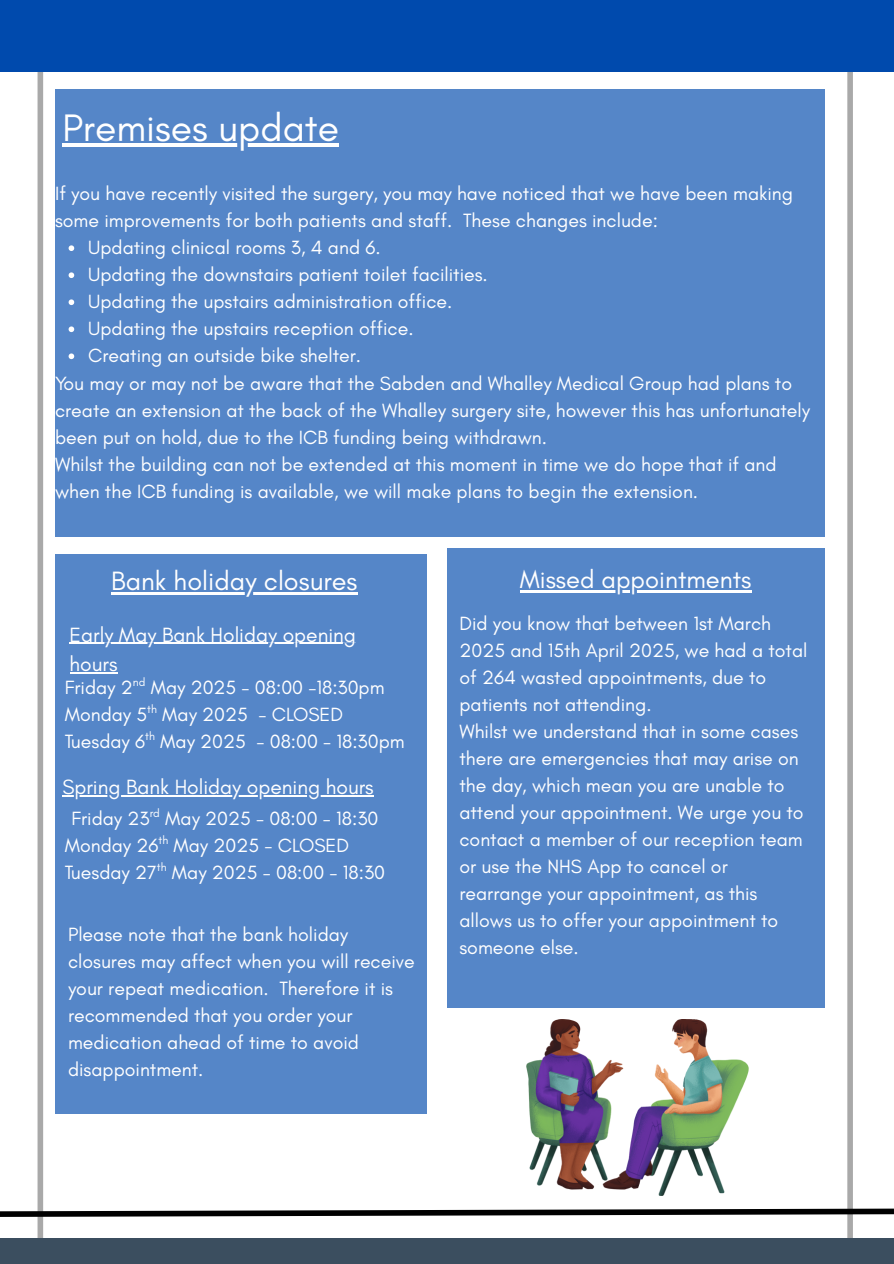
<style>
.page{position:relative;width:894px;height:1264px;background:#fff}
.page>*{position:absolute;margin:0;border:0;box-sizing:border-box;transform-origin:0 0}
.t1{font:39px "Glacial Indifference";color:#fff}
.t2{font:27px "Glacial Indifference";color:#fff}
.t3{font:25.5px "Glacial Indifference";color:#fff}
.t4{font:21px/29.2px "Glacial Indifference";color:#fff}
.t5{font:19.5px/27px "Glacial Indifference";color:#fff}
.t6{font:11.7px "Glacial Indifference";color:#fff}
</style>
<div class="page">
<div style="left:38px;top:0;width:5px;height:1263px;background:#a9a9a9"></div>
<div style="left:847px;top:0;width:5px;height:1263px;background:#a9a9a9"></div>
<svg style="left:0;top:1205px;width:893px;height:14px"></svg>
<div style="left:55px;top:89px;width:769px;height:447px;background:#5586c8"></div>
<div style="left:0;top:0;width:893px;height:71px;background:#004aad"></div>
<div style="left:0;top:1238px;width:893px;height:25px;background:#3b4e5f"></div>
<svg style="left:69px;top:245px;width:5px;height:6px"></svg>
<svg style="left:69px;top:272px;width:5px;height:6px"></svg>
<svg style="left:69px;top:299px;width:5px;height:6px"></svg>
<svg style="left:69px;top:326px;width:5px;height:6px"></svg>
<svg style="left:69px;top:353px;width:5px;height:6px"></svg>
<div style="left:55px;top:554px;width:371px;height:559px;background:#5586c8"></div>
<div style="left:447px;top:548px;width:377px;height:460px;background:#5586c8"></div>
<img style="left:526px;top:1019px;width:222px;height:176px">
<hr style="left:62px;top:143px;width:277px;height:3px;background:#fff">
<hr style="left:70px;top:643px;width:286px;height:1px;background:#fff">
<hr style="left:70px;top:672px;width:47px;height:1px;background:#fff">
<hr style="left:62px;top:795px;width:311px;height:1px;background:#fff">
<hr style="left:111px;top:592px;width:246px;height:2px;background:#fff">
<hr style="left:519px;top:590px;width:232px;height:2px;background:#fff">
<p class="t1" style="left:62px;top:104px;width:278px">Premises update</p>
<p class="t5" style="left:55px;top:180px;width:739px">If you have recently visited the surgery, you may have noticed that we have been making some improvements for both patients and staff. These changes include:</p>
<p class="t5" style="left:88px;top:234px;width:294px">Updating clinical rooms 3, 4 and 6.</p>
<p class="t5" style="left:88px;top:261px;width:401px">Updating the downstairs patient toilet facilities.</p>
<h1 class="t5" style="left:88px;top:288px;width:365px">Updating the upstairs administration office.</h1>
<p class="t5" style="left:88px;top:315px;width:327px">Updating the upstairs reception office.</p>
<p class="t5" style="left:88px;top:342px;width:274px">Creating an outside bike shelter.</p>
<p class="t5" style="left:55px;top:369px;width:756px">You may or may not be aware that the Sabden and Whalley Medical Group had plans to create an extension at the back of the Whalley surgery site, however this has unfortunately been put on hold, due to the ICB funding being withdrawn.</p>
<p class="t5" style="left:55px;top:450px;width:722px">Whilst the building can not be extended at this moment in time we do hope that if and when the ICB funding is available, we will make plans to begin the extension.</p>
<p class="t2" style="left:111px;top:564px;width:247px">Bank holiday closures</p>
<p class="t4" style="left:70px;top:619px;width:288px">Early May Bank Holiday opening hours</p>
<p class="t5" style="left:65px;top:673px;width:321px">Friday 2 May 2025 - 08:00 -18:30pm</p>
<p class="t6" style="left:133px;top:675px;width:14px">nd</p>
<p class="t5" style="left:65px;top:700px;width:280px">Monday 5 May 2025 - CLOSED</p>
<p class="t6" style="left:147px;top:702px;width:11px">th</p>
<h2 class="t5" style="left:65px;top:727px;width:341px">Tuesday 6 May 2025 - 08:00 - 18:30pm</h2>
<h2 class="t6" style="left:145px;top:729px;width:11px">th</h2>
<p class="t4" style="left:62px;top:772px;width:313px">Spring Bank Holiday opening hours</p>
<p class="t5" style="left:71px;top:804px;width:308px">Friday 23 May 2025 - 08:00 - 18:30</p>
<p class="t6" style="left:150px;top:806px;width:12px">rd</p>
<p class="t5" style="left:65px;top:831px;width:286px">Monday 26 May 2025 - CLOSED</p>
<p class="t6" style="left:158px;top:833px;width:11px">th</p>
<h2 class="t5" style="left:65px;top:858px;width:322px">Tuesday 27 May 2025 - 08:00 - 18:30</h2>
<h2 class="t6" style="left:157px;top:860px;width:11px">th</h2>
<p class="t5" style="left:68px;top:920px;width:348px">Please note that the bank holiday closures may affect when you will receive your repeat medication. Therefore it is recommended that you order your medication ahead of time to avoid disappointment.</p>
<p class="t3" style="left:519px;top:564px;width:233px">Missed appointments</p>
<p class="t5" style="left:459px;top:609px;width:349px">Did you know that between 1st March<br>2025 and 15th April 2025, we had a total of 264 wasted appointments, due to patients not attending.</p>
<p class="t5" style="left:459px;top:717px;width:345px">Whilst we understand that in some cases there are emergencies that may arise on the day, which mean you are unable to attend your appointment. We urge you to contact a member of our reception team or use the NHS App to cancel or rearrange your appointment, as this allows us to offer your appointment to someone else.</p>
</div>
